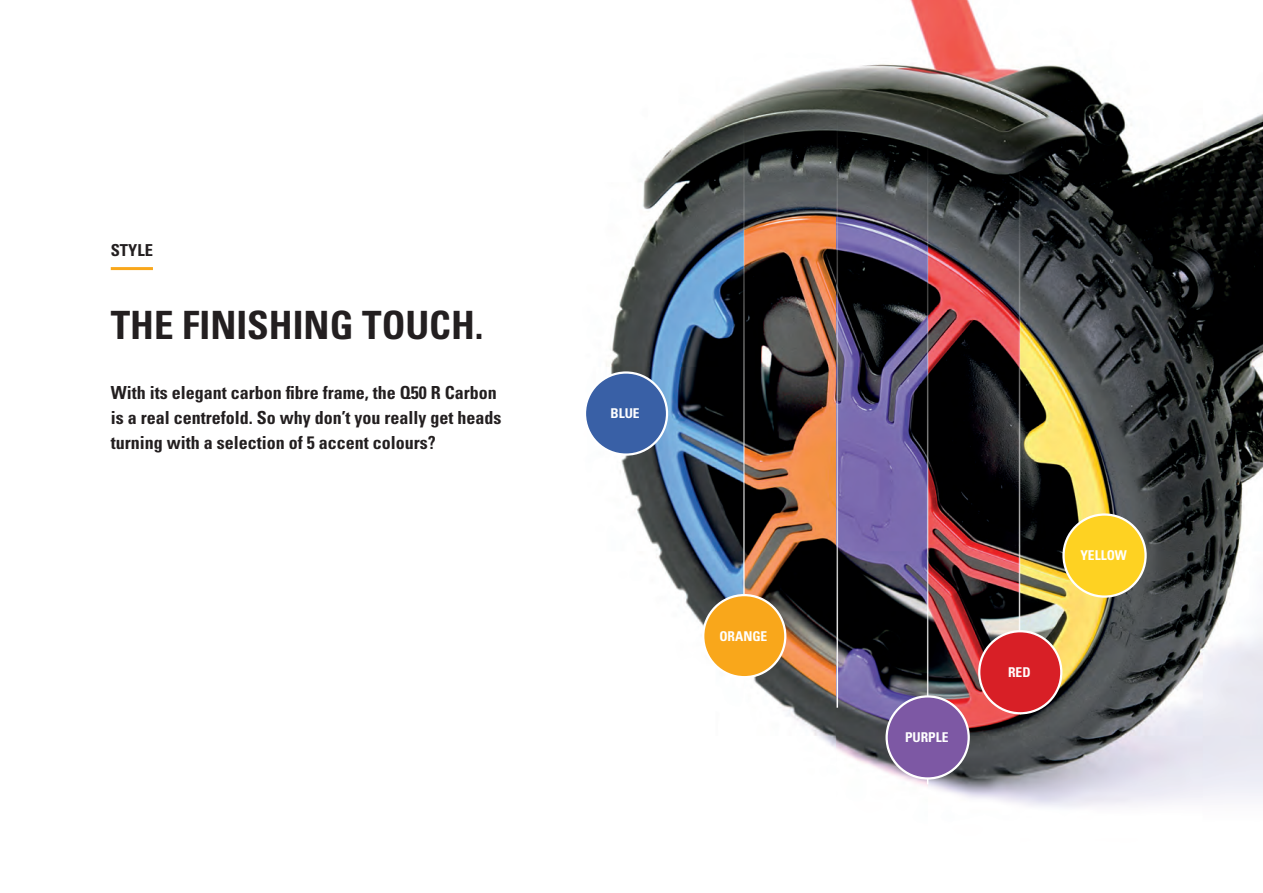
<style>
.page{position:relative;width:1263px;height:893px;background:#fff}
.page>*{position:absolute;margin:0;border:0;box-sizing:border-box;transform-origin:0 0}
.t1{font:700 condensed 39px "Univers LT Std";color:#231f20}
.t2{font:700 condensed 18px/25.2px "Univers LT Std";color:#231f20}
.t3{font:700 condensed 16.5px "Univers LT Std";color:#231f20}
.t4{font:700 condensed 13.5px "Univers LT Std";color:#fff}
</style>
<div class="page">
<img style="left:606px;top:98px;width:139px;height:528px">
<img style="left:745px;top:70px;width:91px;height:678px">
<img style="left:836px;top:0;width:92px;height:787px">
<img style="left:928px;top:0;width:92px;height:804px">
<img style="left:1020px;top:65px;width:243px;height:742px">
<hr style="left:743px;top:119px;width:2px;height:556px;background:#fff">
<hr style="left:836px;top:108px;width:2px;height:600px;background:#fff">
<hr style="left:927px;top:130px;width:1px;height:654px;background:#fff">
<hr style="left:1019px;top:157px;width:1px;height:551px;background:#fff">
<div style="left:703px;top:595px;width:82px;height:82px;background:#f9a71b;border-radius:50%"></div>
<div style="left:702px;top:594px;width:84px;height:84px;border:2px solid #fff;border-radius:50%"></div>
<hr style="left:111px;top:267px;width:42px;height:3px;background:#f9a71b">
<div style="left:585px;top:373px;width:82px;height:82px;background:#3960a6;border-radius:50%"></div>
<div style="left:584px;top:371px;width:84px;height:85px;border:2px solid #fff;border-radius:50%"></div>
<div style="left:887px;top:696px;width:82px;height:82px;background:#7d58a4;border-radius:50%"></div>
<div style="left:885px;top:695px;width:85px;height:85px;border:2px solid #fff;border-radius:50%"></div>
<div style="left:979px;top:631px;width:82px;height:82px;background:#d81f26;border-radius:50%"></div>
<div style="left:978px;top:630px;width:84px;height:84px;border:2px solid #fff;border-radius:50%"></div>
<div style="left:1063px;top:514px;width:82px;height:83px;background:#fed222;border-radius:50%"></div>
<div style="left:1062px;top:513px;width:85px;height:85px;border:2px solid #fff;border-radius:50%"></div>
<hr style="left:0;top:399px;width:1px;height:475px;background:#3e3e3f">
<p class="t3" style="left:111px;top:240px;width:44px">STYLE</p>
<h1 class="t1" style="left:111px;top:302px;width:374px">THE FINISHING TOUCH.</h1>
<p class="t2" style="left:111px;top:379px;width:392px">With its elegant carbon fibre frame, the Q50 R Carbon is a real centrefold. So why don’t you really get heads turning with a selection of 5 accent colours?</p>
<p class="t4" style="left:610px;top:405px;width:31px">BLUE</p>
<p class="t4" style="left:719px;top:628px;width:50px">ORANGE</p>
<p class="t4" style="left:905px;top:729px;width:45px">PURPLE</p>
<p class="t4" style="left:1008px;top:664px;width:24px">RED</p>
<p class="t4" style="left:1080px;top:547px;width:48px">YELLOW</p>
</div>
